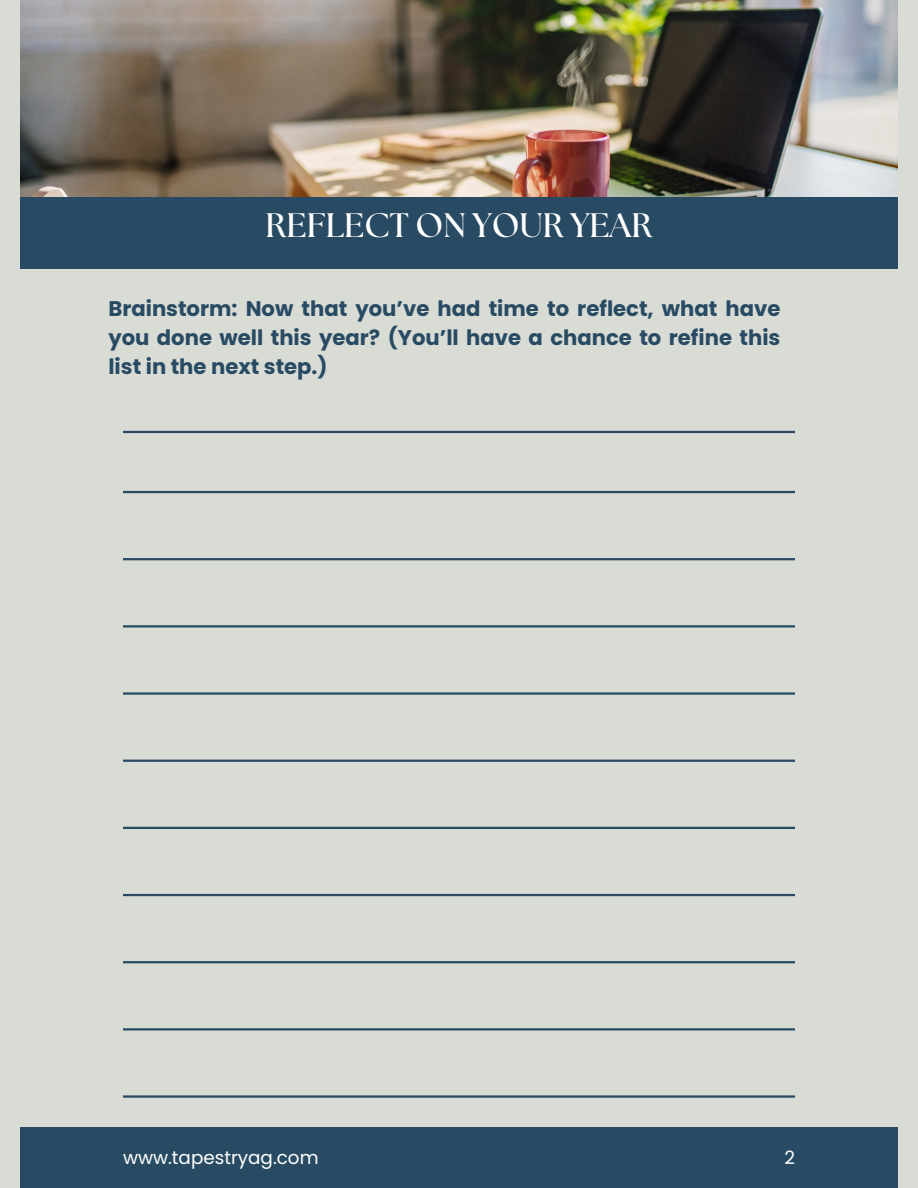
<style>
.page{position:relative;width:918px;height:1188px;background:#d9dbd5}
.page>*{position:absolute;margin:0;border:0;box-sizing:border-box;transform-origin:0 0}
.t1{font:700 33.9px "The Seasons";color:#fff}
.t2{font:700 21.15px/29.2px "Poppins";color:#284b63;text-align:justify}
.t3{font:18.3px "Poppins";color:#fff}
</style>
<div class="page">
<div style="left:20px;top:183px;width:877px;height:86px;background:#284b63"></div>
<hr style="left:123px;top:491px;width:672px;height:2px;background:#284b63">
<hr style="left:123px;top:558px;width:672px;height:2px;background:#284b63">
<hr style="left:123px;top:760px;width:672px;height:2px;background:#284b63">
<hr style="left:123px;top:827px;width:672px;height:2px;background:#284b63">
<hr style="left:123px;top:894px;width:672px;height:2px;background:#284b63">
<hr style="left:123px;top:961px;width:672px;height:2px;background:#284b63">
<hr style="left:123px;top:1028px;width:672px;height:3px;background:#284b63">
<hr style="left:123px;top:1095px;width:672px;height:3px;background:#284b63">
<div style="left:20px;top:1127px;width:878px;height:61px;background:#284b63"></div>
<hr style="left:123px;top:625px;width:672px;height:3px;background:#284b63">
<hr style="left:123px;top:692px;width:672px;height:3px;background:#284b63">
<hr style="left:123px;top:431px;width:672px;height:2px;background:#284b63">
<img style="left:20px;top:0;width:878px;height:197px">
<h1 class="t1" style="left:266px;top:203px;width:388px">REFLECT ON YOUR YEAR</h1>
<p class="t2" style="left:108px;top:294px;width:673px">Brainstorm: Now that you’ve had time to reflect, what have you done well this year? (You’ll have a chance to refine this list in the next step.)</p>
<p class="t3" style="left:123px;top:1147px;width:197px">www.tapestryag.com</p>
<p class="t3" style="left:784px;top:1147px;width:12px">2</p>
</div>
